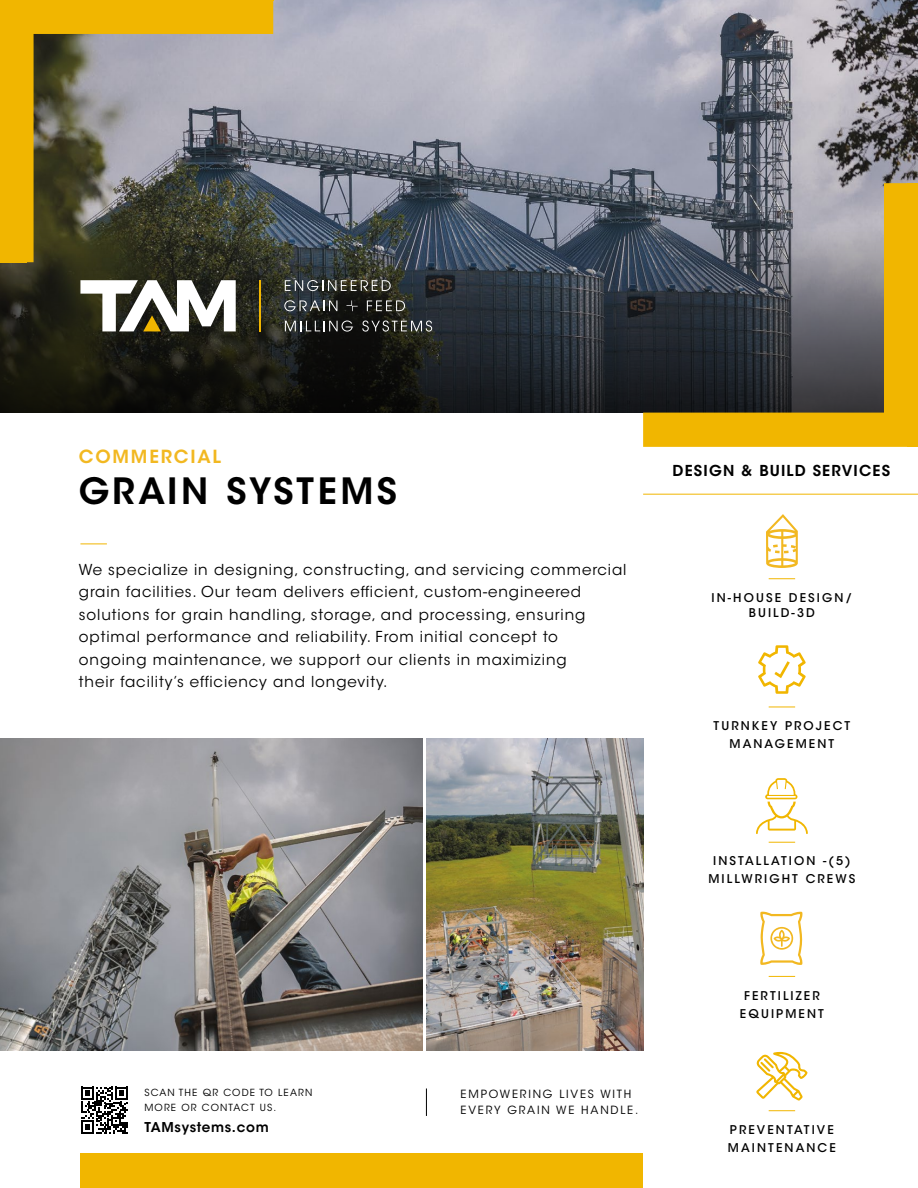
<style>
.page{position:relative;width:918px;height:1188px;background:#fff}
.page>*{position:absolute;margin:0;border:0;box-sizing:border-box;transform-origin:0 0}
.t1{font:600 36px "ITC Avant Garde Std";letter-spacing:.085em;color:#000}
.t2{font:600 18px "ITC Avant Garde Std";letter-spacing:.1em;color:#f2b821}
.t3{font:15px/22.5px "ITC Avant Garde Std";letter-spacing:.06em;color:#000}
.t4{font:600 15px "ITC Avant Garde Std";letter-spacing:.08em;color:#000}
.t5{font:600 13.5px "ITC Avant Garde Std";letter-spacing:.05em;color:#000}
.t6{font:500 12px/18px "ITC Avant Garde Std";letter-spacing:.175em;color:#000;text-align:center}
.t7{font:11.25px/15.8px "ITC Avant Garde Std";letter-spacing:.16em;color:#000}
.t8{font:9.75px/15px "ITC Avant Garde Std";letter-spacing:.12em;color:#000}
</style>
<div class="page">
<img style="left:273px;top:0;width:645px;height:101px">
<svg style="left:0;top:101px;width:918px;height:312px;background:#4c5056"></svg>
<div style="left:80px;top:1153px;width:563px;height:35px;background:#f1b600"></div>
<svg style="left:80px;top:280px;width:156px;height:51px"></svg>
<hr style="left:260px;top:280px;width:1px;height:51px;background:#f1b600">
<svg style="left:346px;top:300px;width:12px;height:11px"></svg>
<svg style="left:285px;top:280px;width:106px;height:11px"></svg>
<svg style="left:284px;top:300px;width:53px;height:11px"></svg>
<svg style="left:367px;top:300px;width:38px;height:11px"></svg>
<svg style="left:285px;top:321px;width:68px;height:11px"></svg>
<svg style="left:362px;top:321px;width:70px;height:11px"></svg>
<svg style="left:81px;top:1087px;width:47px;height:47px"></svg>
<img style="left:0;top:739px;width:423px;height:312px">
<img style="left:426px;top:739px;width:217px;height:312px">
<svg style="left:426px;top:1089px;width:1px;height:27px"></svg>
<hr style="left:643px;top:494px;width:275px;height:1px;background:#f1b600">
<svg style="left:26px;top:1px;width:247px;height:261px;background:#837a5a"></svg>
<hr style="left:0;top:0;width:273px;height:1px;background:#f1b600">
<div style="left:0;top:0;width:26px;height:262px;background:#f1b600"></div>
<svg style="left:760px;top:912px;width:43px;height:53px"></svg>
<svg style="left:769px;top:842px;width:26px;height:1px"></svg>
<svg style="left:769px;top:707px;width:26px;height:1px"></svg>
<svg style="left:769px;top:976px;width:26px;height:1px"></svg>
<svg style="left:769px;top:1110px;width:26px;height:1px"></svg>
<svg style="left:769px;top:578px;width:26px;height:1px"></svg>
<svg style="left:756px;top:778px;width:52px;height:56px"></svg>
<svg style="left:758px;top:645px;width:48px;height:49px"></svg>
<svg style="left:756px;top:1052px;width:51px;height:49px"></svg>
<svg style="left:766px;top:514px;width:32px;height:54px"></svg>
<svg style="left:80px;top:544px;width:27px;height:1px"></svg>
<svg style="left:643px;top:183px;width:275px;height:264px;background:#7a6e4a"></svg>
<p class="t2" style="left:79px;top:445px;width:144px">COMMERCIAL</p>
<h1 class="t1" style="left:79px;top:468px;width:320px">GRAIN SYSTEMS</h1>
<p class="t3" style="left:79px;top:558px;width:549px">We specialize in designing, constructing, and servicing commercial grain facilities. Our team delivers efficient, custom-engineered solutions for grain handling, storage, and processing, ensuring optimal performance and reliability. From initial concept to ongoing maintenance, we support our clients in maximizing<br>their facility’s efficiency and longevity.</p>
<p class="t4" style="left:673px;top:461px;width:219px">DESIGN &amp; BUILD SERVICES</p>
<p class="t6" style="left:712px;top:591px;width:142px;line-height:15px">IN-HOUSE DESIGN/<br>BUILD-3D</p>
<p class="t6" style="left:714px;top:717px;width:138px">TURNKEY PROJECT<br>MANAGEMENT</p>
<p class="t8" style="left:144px;top:1085px;width:169px">SCAN THE QR CODE TO LEARN<br>MORE OR CONTACT US.</p>
<p class="t7" style="left:461px;top:1086px;width:179px">EMPOWERING LIVES WITH<br>EVERY GRAIN WE HANDLE.</p>
<p class="t5" style="left:144px;top:1118px;width:126px">TAMsystems.com</p>
<p class="t6" style="left:708px;top:852px;width:148px">INSTALLATION -(5)<br>MILLWRIGHT CREWS</p>
<p class="t6" style="left:740px;top:986px;width:85px">FERTILIZER<br>EQUIPMENT</p>
<p class="t6" style="left:728px;top:1121px;width:109px;text-align:left">PREVENTATIVE<br>MAINTENANCE</p>
</div>
